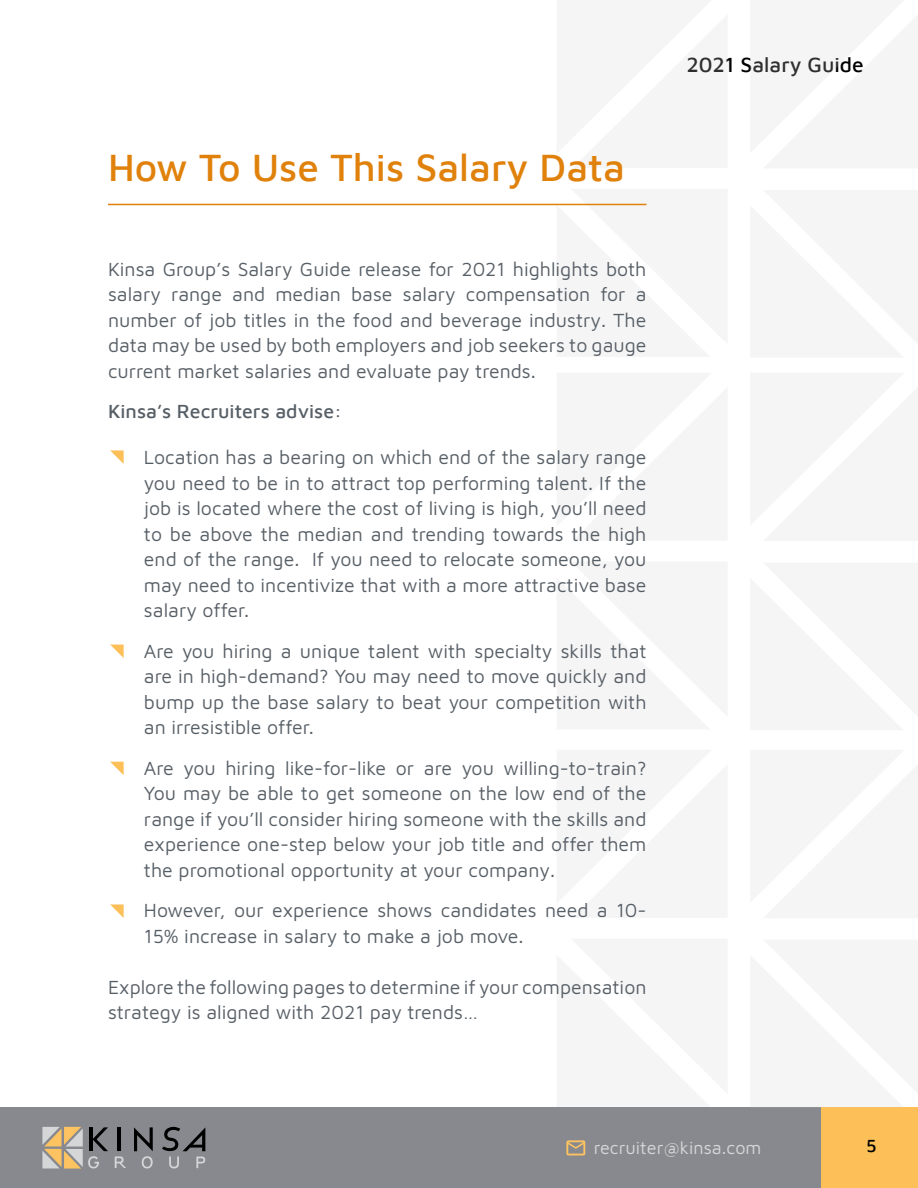
<style>
.page{position:relative;width:918px;height:1188px;background:#fff}
.page>*{position:absolute;margin:0;border:0;box-sizing:border-box;transform-origin:0 0}
.t1{font:500 39px "Maven Pro";color:#e0810b}
.t2{font:500 21px "Maven Pro";color:#000}
.t3{font:19.5px/25.5px "Maven Pro";color:#575f66;text-align:justify}
.t4{font:500 19.5px "Maven Pro";color:#575f66}
.t5{font:18px "Maven Pro";color:#d5d7d8}
.t6{font:500 18px "Maven Pro";color:#000}
</style>
<div class="page">
<div style="left:0;top:1107px;width:918px;height:81px;background:#88898e"></div>
<div style="left:821px;top:1107px;width:97px;height:81px;background:#fdbf57"></div>
<svg style="left:162px;top:1127px;width:43px;height:24px"></svg>
<hr style="left:118px;top:1127px;width:3px;height:24px;background:#000">
<svg style="left:42px;top:1127px;width:66px;height:42px"></svg>
<svg style="left:115px;top:1156px;width:11px;height:12px"></svg>
<svg style="left:134px;top:1127px;width:19px;height:41px"></svg>
<svg style="left:169px;top:1157px;width:10px;height:11px"></svg>
<svg style="left:196px;top:1157px;width:9px;height:11px"></svg>
<svg style="left:566px;top:1140px;width:19px;height:15px"></svg>
<svg style="left:556px;top:203px;width:91px;height:3px"></svg>
<hr style="left:108px;top:204px;width:538px;height:1px;background:#e0810b">
<svg style="left:110px;top:450px;width:14px;height:14px"></svg>
<svg style="left:110px;top:645px;width:14px;height:13px"></svg>
<svg style="left:110px;top:762px;width:14px;height:13px"></svg>
<svg style="left:110px;top:904px;width:14px;height:14px"></svg>
<h1 class="t1" style="left:108px;top:140px;width:519px">How To Use This Salary Data</h1>
<p class="t3" style="left:108px;top:255px;width:540px">Kinsa Group’s Salary Guide release for 2021 highlights both salary range and median base salary compensation for a number of job titles in the food and beverage industry. The data may be used by both employers and job seekers to gauge current market salaries and evaluate pay trends.</p>
<p class="t4" style="left:108px;top:398px;width:235px">Kinsa’s Recruiters advise:</p>
<p class="t3" style="left:144px;top:444px;width:504px">Location has a bearing on which end of the salary range you need to be in to attract top performing talent. If the job is located where the cost of living is high, you’ll need to be above the median and trending towards the high end of the range. If you need to relocate someone, you may need to incentivize that with a more attractive base salary offer.</p>
<p class="t3" style="left:144px;top:637px;width:504px">Are you hiring a unique talent with specialty skills that are in high-demand? You may need to move quickly and bump up the base salary to beat your competition with an irresistible offer.</p>
<p class="t3" style="left:144px;top:754px;width:504px">Are you hiring like-for-like or are you willing-to-train?<br>You may be able to get someone on the low end of the range if you’ll consider hiring someone with the skills and experience one-step below your job title and offer them the promotional opportunity at your company.</p>
<p class="t3" style="left:144px;top:897px;width:504px">However, our experience shows candidates need a 10-<br>15% increase in salary to make a job move.</p>
<p class="t3" style="left:108px;top:973px;width:540px">Explore the following pages to determine if your compensation strategy is aligned with 2021 pay trends…</p>
<p class="t2" style="left:686px;top:51px;width:179px">2021 Salary Guide</p>
<p class="t5" style="left:594px;top:1135px;width:169px">recruiter@kinsa.com</p>
<p class="t6" style="left:866px;top:1134px;width:12px">5</p>
</div>
